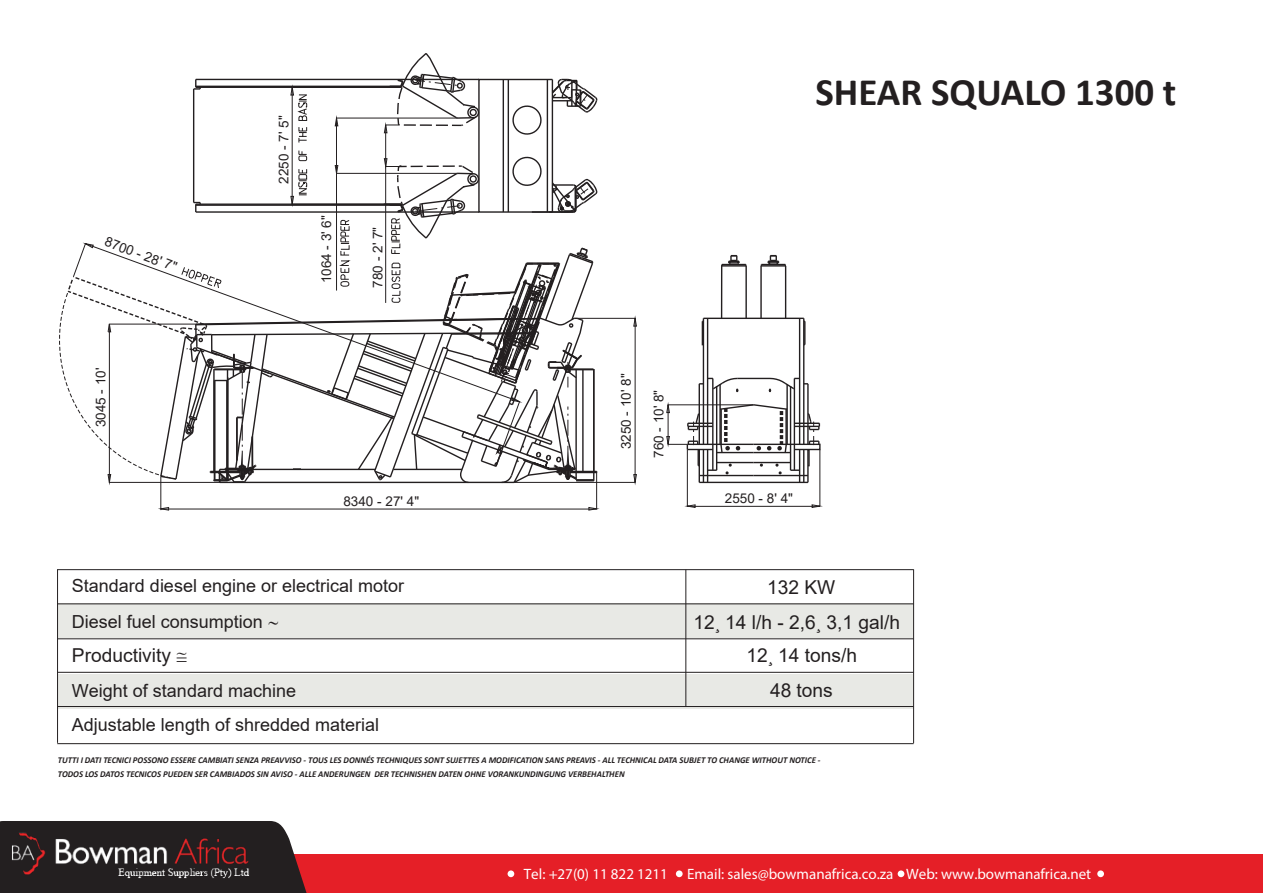
<style>
.page{position:relative;width:1263px;height:893px;background:#fff}
.page>*{position:absolute;margin:0;border:0;box-sizing:border-box;transform-origin:0 0}
.t1{font:700 39px "Calibri";color:#231f20}
.t2{font:19.2px/35.4px "Arial";color:#231f20;text-align:center}
.t3{font:19.2px "Myriad Pro";color:#231f20}
.t4{font:18px/36.6px "Arial";color:#231f20}
.t5{font:15px "Myriad Pro";color:#fff}
.t6{font:13.5px "Arial";color:#231f20}
.t7{font:italic 700 9px/13.5px "Calibri";color:#231f20;scale:.96 1}
.s1{font-family:"Myriad Pro"}
</style>
<div class="page">
<div style="left:58px;top:604px;width:855px;height:34px;background:#e8e9e5"></div>
<div style="left:57px;top:674px;width:856px;height:34px;background:#e8e9e5"></div>
<hr style="left:685px;top:570px;width:1px;height:136px;background:#231f20">
<hr style="left:913px;top:569px;width:1px;height:174px;background:#231f20">
<hr style="left:57px;top:743px;width:856px;height:1px;background:#231f20">
<hr style="left:57px;top:706px;width:856px;height:1px;background:#231f20">
<hr style="left:57px;top:672px;width:856px;height:1px;background:#231f20">
<hr style="left:57px;top:638px;width:856px;height:1px;background:#231f20">
<hr style="left:57px;top:603px;width:856px;height:1px;background:#231f20">
<hr style="left:57px;top:569px;width:856px;height:1px;background:#231f20">
<hr style="left:737px;top:378px;width:33px;height:1px;background:#231f20">
<svg style="left:701px;top:320px;width:4px;height:26px"></svg>
<hr style="left:794px;top:378px;width:1px;height:92px;background:#231f20">
<hr style="left:790px;top:386px;width:1px;height:84px;background:#231f20">
<hr style="left:807px;top:384px;width:2px;height:60px;background:#231f20">
<hr style="left:786px;top:384px;width:2px;height:60px;background:#231f20">
<svg style="left:804px;top:321px;width:1px;height:24px"></svg>
<hr style="left:785px;top:266px;width:1px;height:52px;background:#231f20">
<hr style="left:760px;top:266px;width:2px;height:52px;background:#231f20">
<hr style="left:719px;top:384px;width:2px;height:60px;background:#231f20">
<hr style="left:716px;top:386px;width:1px;height:84px;background:#231f20">
<hr style="left:712px;top:378px;width:1px;height:92px;background:#231f20">
<hr style="left:698px;top:384px;width:2px;height:60px;background:#231f20">
<hr style="left:707px;top:318px;width:1px;height:126px;background:#231f20">
<hr style="left:703px;top:318px;width:1px;height:126px;background:#231f20">
<svg style="left:699px;top:377px;width:40px;height:15px"></svg>
<hr style="left:703px;top:318px;width:101px;height:1px;background:#231f20">
<svg style="left:720px;top:254px;width:27px;height:64px"></svg>
<svg style="left:760px;top:255px;width:26px;height:12px"></svg>
<hr style="left:799px;top:318px;width:1px;height:126px;background:#231f20">
<hr style="left:803px;top:318px;width:1px;height:126px;background:#231f20">
<svg style="left:768px;top:377px;width:40px;height:15px"></svg>
<svg style="left:666px;top:400px;width:157px;height:108px"></svg>
<div style="left:292px;top:855px;width:971px;height:38px;background:#e51f27"></div>
<svg style="left:0;top:53px;width:646px;height:840px"></svg>
<img style="left:12px;top:827px;width:238px;height:55px">
<div style="left:676px;top:870px;width:7px;height:7px;background:#fff;border-radius:50%"></div>
<div style="left:508px;top:870px;width:6px;height:7px;background:#fff;border-radius:50%"></div>
<div style="left:898px;top:870px;width:6px;height:7px;background:#fff;border-radius:50%"></div>
<div style="left:1097px;top:870px;width:7px;height:7px;background:#fff;border-radius:50%"></div>
<h3 class="t6" style="left:109px;top:232px;width:77px;rotate:20deg">8700 - 28' 7"</h3>
<h3 class="t6" style="left:92px;top:427px;width:61px;rotate:-90deg">3045 - 10'</h3>
<h3 class="t6" style="left:275px;top:184px;width:70px;rotate:-90deg">2250 - 7' 5"</h3>
<h3 class="t6" style="left:317px;top:283px;width:70px;rotate:-90deg">1064 - 3' 6"</h3>
<h3 class="t6" style="left:368px;top:287px;width:62px;rotate:-90deg">780 - 2' 7"</h3>
<h3 class="t6" style="left:343px;top:491px;width:77px">8340 - 27' 4"</h3>
<h3 class="t4" style="left:72px;top:567px;width:334px">Standard diesel engine or electrical motor<br>Diesel fuel consumption ∼</h3>
<h2 class="t2" style="left:72px;top:638px;width:116px">Productivity ≅</h2>
<h1 class="t1" style="left:815px;top:65px;width:362px">SHEAR SQUALO 1300 t</h1>
<h3 class="t6" style="left:617px;top:449px;width:77px;rotate:-90deg">3250 - 10' 8"</h3>
<h3 class="t6" style="left:649px;top:458px;width:70px;rotate:-90deg">760 - 10' 8"</h3>
<h3 class="t6" style="left:725px;top:489px;width:70px">2550 - 8' 4"</h3>
<h2 class="t2" style="left:693px;top:569px;width:208px">132 KW<br>12 14 l/h - 2,6<span class="s1">¸</span> 3,1 gal/h</h2>
<h2 class="t3" style="left:715px;top:611px;width:7px">¸</h2>
<h2 class="t2" style="left:746px;top:638px;width:112px">12 14 tons/h</h2>
<h2 class="t3" style="left:768px;top:644px;width:7px">¸</h2>
<h3 class="t4" style="left:72px;top:672px;width:226px">Weight of standard machine</h3>
<h2 class="t2" style="left:770px;top:672px;width:64px">48 tons</h2>
<h3 class="t4" style="left:72px;top:706px;width:309px">Adjustable length of shredded material</h3>
<p class="t7" style="left:58px;top:753px;width:796px">TUTTI I DATI TECNICI POSSONO ESSERE CAMBIATI SENZA PREAVVISO - TOUS LES DONNÉS TECHNIQUES SONT SUJETTES A MODIFICATION SANS PREAVIS - ALL TECHNICAL DATA SUBJET TO CHANGE WITHOUT NOTICE -<br>TODOS LOS DATOS TECNICOS PUEDEN SER CAMBIADOS SIN AVISO - ALLE ANDERUNGEN DER TECHNISHEN DATEN OHNE VORANKUNDINGUNG VERBEHALTHEN</p>
<h3 class="t5" style="left:524px;top:864px;width:146px">Tel: +27(0) 11 822 1211</h3>
<h3 class="t5" style="left:687px;top:864px;width:406px">Email: sales@bowmanafrica.co.za Web: www.bowmanafrica.net</h3>
</div>
